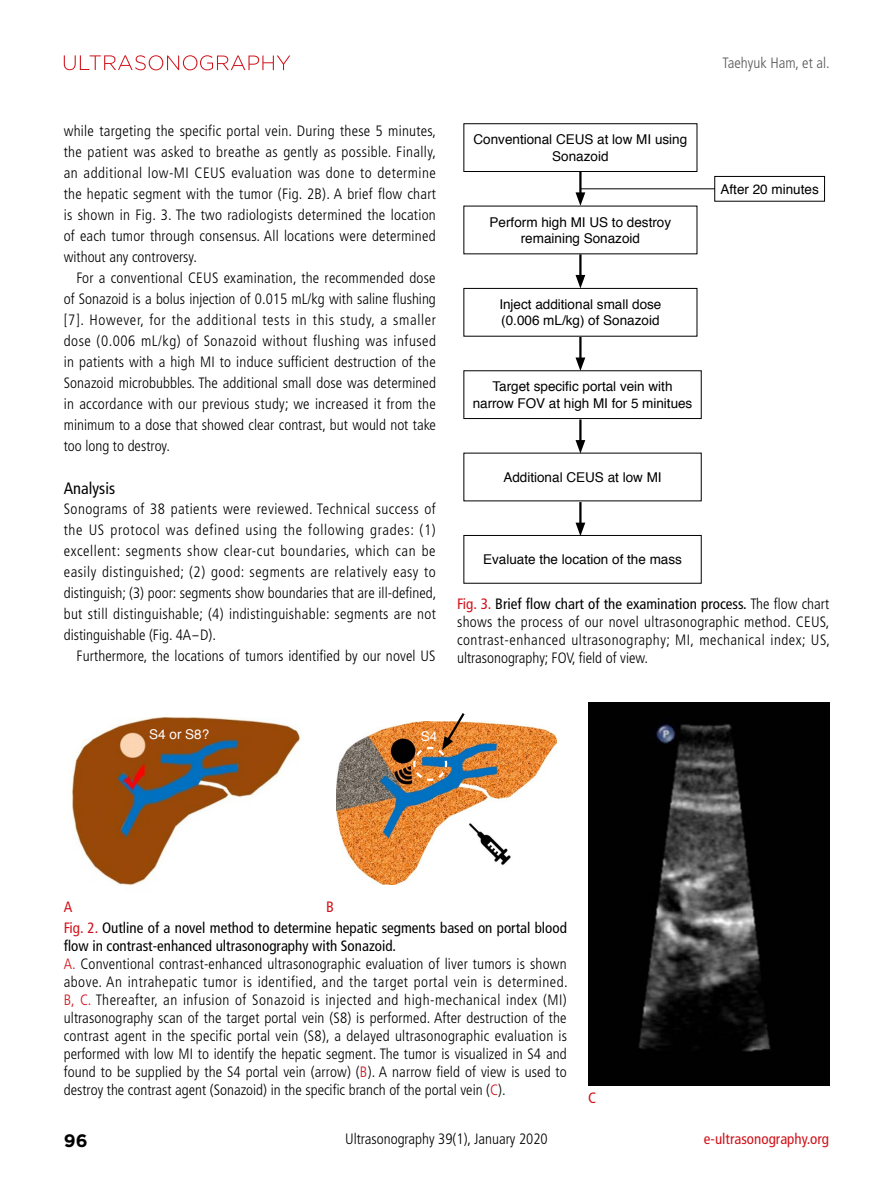
<style>
.page{position:relative;width:893px;height:1191px;background:#fff}
.page>*{position:absolute;margin:0;border:0;box-sizing:border-box;transform-origin:0 0}
.t1{font:700 18px "Gotham";color:#000}
.t2{font:condensed 16.5px "Frutiger LT Std";color:#000}
.t3{font:300 condensed 15px/21px "Frutiger LT Std";letter-spacing:.005em;color:#000;text-align:justify}
.t4{font:condensed 15px "Frutiger LT Std";color:#d0121b}
.t5{font:300 condensed 15px "Frutiger LT Std";color:#595757}
.t6{font:13.5px/16.5px "Helvetica";color:#000;text-align:center}
.t7{font:13.5px "Helvetica";color:#fff}
.s1{font-weight:400;color:#d0121b}
.s2{font-weight:400}
.s3{color:#d0121b}
</style>
<div class="page">
<svg style="left:64px;top:55px;width:226px;height:15px"></svg>
<div style="left:463px;top:123px;width:234px;height:49px;border:1px solid #000"></div>
<div style="left:463px;top:288px;width:234px;height:48px;border:1px solid #000"></div>
<div style="left:463px;top:370px;width:239px;height:49px;border:1px solid #000"></div>
<div style="left:463px;top:535px;width:239px;height:48px;border:1px solid #000"></div>
<hr style="left:579px;top:172px;width:2px;height:24px;background:#000">
<svg style="left:575px;top:192px;width:10px;height:14px"></svg>
<hr style="left:579px;top:254px;width:2px;height:25px;background:#000">
<svg style="left:575px;top:275px;width:10px;height:13px"></svg>
<hr style="left:579px;top:337px;width:2px;height:25px;background:#000">
<svg style="left:575px;top:357px;width:10px;height:14px"></svg>
<hr style="left:579px;top:419px;width:2px;height:25px;background:#000">
<svg style="left:575px;top:440px;width:10px;height:13px"></svg>
<hr style="left:579px;top:502px;width:2px;height:25px;background:#000">
<svg style="left:575px;top:522px;width:10px;height:14px"></svg>
<hr style="left:580px;top:188px;width:139px;height:1px;background:#000">
<div style="left:715px;top:176px;width:109px;height:25px;background:#fff"></div>
<div style="left:714px;top:176px;width:111px;height:26px;border:1px solid #000"></div>
<img style="left:71px;top:717px;width:229px;height:168px">
<img style="left:337px;top:721px;width:219px;height:163px">
<img style="left:588px;top:703px;width:241px;height:382px">
<svg style="left:412px;top:713px;width:55px;height:69px;background:#b48d68"></svg>
<p class="t3" style="left:64px;top:120px;width:374px">while targeting the specific portal vein. During these 5 minutes, the patient was asked to breathe as gently as possible. Finally, an additional low-MI CEUS evaluation was done to determine the hepatic segment with the tumor (Fig. 2B). A brief flow chart is shown in Fig. 3. The two radiologists determined the location of each tumor through consensus. All locations were determined without any controversy.</p>
<p class="t3" style="left:64px;top:267px;width:374px;text-indent:13px">For a conventional CEUS examination, the recommended dose of Sonazoid is a bolus injection of 0.015 mL/kg with saline flushing [7]. However, for the additional tests in this study, a smaller dose (0.006 mL/kg) of Sonazoid without flushing was infused in patients with a high MI to induce sufficient destruction of the Sonazoid microbubbles. The additional small dose was determined in accordance with our previous study; we increased it from the minimum to a dose that showed clear contrast, but would not take too long to destroy.</p>
<p class="t2" style="left:64px;top:479px;width:53px">Analysis</p>
<p class="t3" style="left:64px;top:498px;width:374px">Sonograms of 38 patients were reviewed. Technical success of the US protocol was defined using the following grades: (1) excellent: segments show clear-cut boundaries, which can be easily distinguished; (2) good: segments are relatively easy to distinguish; (3) poor: segments show boundaries that are ill-defined, but still distinguishable; (4) indistinguishable: segments are not distinguishable (Fig. 4A-D).</p>
<p class="t3" style="left:77px;top:645px;width:361px">Furthermore, the locations of tumors identified by our novel US</p>
<p class="t6" style="left:473px;top:132px;width:215px">Conventional CEUS at low MI using<br>Sonazoid</p>
<p class="t6" style="left:490px;top:214px;width:183px">Perform high MI US to destroy remaining Sonazoid</p>
<p class="t6" style="left:499px;top:296px;width:164px;text-align:left">Inject additional small dose (0.006 mL/kg) of Sonazoid</p>
<p class="t6" style="left:473px;top:379px;width:221px">Target specific portal vein with narrow FOV at high MI for 5 minitues</p>
<p class="t6" style="left:503px;top:469px;width:160px">Additional CEUS at low MI</p>
<p class="t5" style="left:723px;top:54px;width:109px">Taehyuk Ham, et al.</p>
<p class="t6" style="left:720px;top:181px;width:100px">After 20 minutes</p>
<p class="t6" style="left:483px;top:551px;width:200px">Evaluate the location of the mass</p>
<p class="t3" style="left:457px;top:595px;width:374px;line-height:18px"><span class="s1">Fig. 3.</span> <span class="s2">Brief flow chart of the examination process.</span> The flow chart shows the process of our novel ultrasonographic method. CEUS, contrast-enhanced ultrasonography; MI, mechanical index; US, ultrasonography; FOV, field of view.</p>
<p class="t7" style="left:149px;top:724px;width:62px">S4 or S8?</p>
<p class="t7" style="left:421px;top:726px;width:18px">S4</p>
<p class="t4" style="left:64px;top:898px;width:10px">A</p>
<p class="t4" style="left:326px;top:898px;width:9px">B</p>
<p class="t3" style="left:64px;top:919px;width:505px;line-height:18px;text-align:left"><span class="s1">Fig. 2.</span> <span class="s2">Outline of a novel method to determine hepatic segments based on portal blood flow in contrast-enhanced ultrasonography with Sonazoid.<br></span><span class="s3">A.</span> Conventional contrast-enhanced ultrasonographic evaluation of liver tumors is shown above. An intrahepatic tumor is identified, and the target portal vein is determined.<br><span class="s3">B, C.</span> Thereafter, an infusion of Sonazoid is injected and high-mechanical index (MI) ultrasonography scan of the target portal vein (S8) is performed. After destruction of the contrast agent in the specific portal vein (S8), a delayed ultrasonographic evaluation is performed with low MI to identify the hepatic segment. The tumor is visualized in S4 and found to be supplied by the S4 portal vein (arrow) (<span class="s3">B</span>). A narrow field of view is used to destroy the contrast agent (Sonazoid) in the specific branch of the portal vein (<span class="s3">C</span>).</p>
<p class="t4" style="left:588px;top:1089px;width:10px">C</p>
<p class="t1" style="left:64px;top:1130px;width:25px">96</p>
<p class="t3" style="left:345px;top:1128px;width:204px">Ultrasonography 39(1), January 2020</p>
<p class="t4" style="left:704px;top:1130px;width:127px">e-ultrasonography.org</p>
</div>
